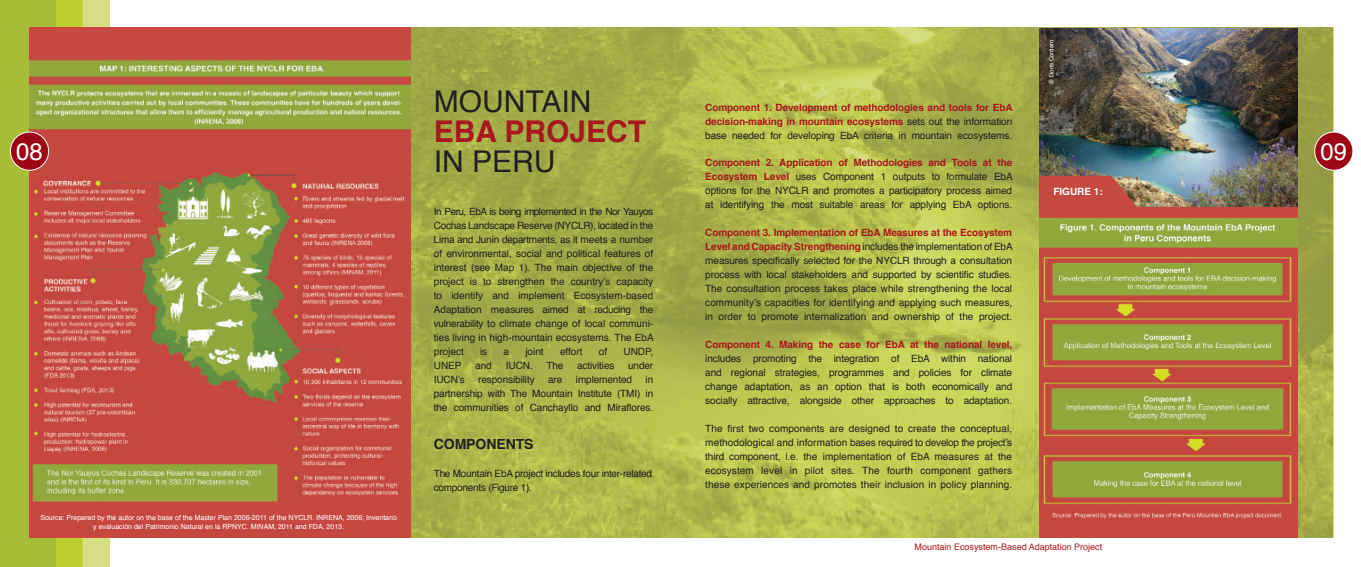
<style>
.page{position:relative;width:1361px;height:567px;background:#fff}
.page>*{position:absolute;margin:0;border:0;box-sizing:border-box;transform-origin:0 0}
.t1{font:30px "Helvetica";color:#231f20}
.t2{font:700 30px "Helvetica";color:#a8181f}
.t3{font:24px "Helvetica";color:#fff}
.t4{font:700 14px "Helvetica";letter-spacing:-.005em;color:#231f20}
.t5{font:10px/14px "Helvetica";letter-spacing:-.01em;color:#231f20;text-align:justify}
.t6{font:700 10px/14px "Helvetica";letter-spacing:-.01em;color:#a8181f;text-align:justify}
.t7{font:700 10px "Helvetica";color:#fff}
.t8{font:9px "Helvetica";color:#a8181f}
.t9{font:7px/8.4px "Helvetica";color:#fff;text-align:center}
.t10{font:6px "Helvetica";color:#fff}
.s1{font-weight:400;color:#231f20}
.s2{font-weight:700;color:#a8181f}
</style>
<div class="page">
<div style="left:55px;top:0;width:28px;height:567px;background:#bdcd31"></div>
<div style="left:0;top:0;width:55px;height:567px;background:#a7bd39"></div>
<div style="left:83px;top:0;width:27px;height:567px;background:#d6dd85"></div>
<img style="left:410px;top:28px;width:922px;height:510px">
<img style="left:30px;top:28px;width:380px;height:510px">
<div style="left:10px;top:132px;width:39px;height:38px;background:#9d0715;border-radius:50%"></div>
<div style="left:10px;top:132px;width:39px;height:39px;border:1px solid #fff;border-radius:50%"></div>
<div style="left:1314px;top:132px;width:39px;height:38px;background:#9d0715;border-radius:50%"></div>
<div style="left:1314px;top:132px;width:39px;height:39px;border:1px solid #fff;border-radius:50%"></div>
<img style="left:1039px;top:28px;width:258px;height:180px">
<img style="left:1039px;top:208px;width:258px;height:330px">
<svg style="left:1039px;top:176px;width:98px;height:32px;background:#c15244"></svg>
<p class="t10" style="left:1046px;top:85px;width:47px;rotate:-90deg">@ Doris Cordero</p>
<h1 class="t1" style="left:434px;top:78px;width:159px">MOUNTAIN</h1>
<h1 class="t2" style="left:434px;top:107px;width:214px">EBA PROJECT</h1>
<h1 class="t1" style="left:434px;top:138px;width:123px">IN PERU</h1>
<p class="t6" style="left:705px;top:100px;width:309px">Component 1. Development of methodologies and tools for EbA decision-making in mountain ecosystems <span class="s1">sets out the information base needed for developing EbA criteria in mountain ecosystems.</span></p>
<p class="t5" style="left:705px;top:156px;width:309px"><span class="s2">Component 2. Application of Methodologies and Tools at the Ecosystem Level</span> uses Component 1 outputs to formulate EbA options for the NYCLR and promotes a participatory process aimed at identifying the most suitable areas for applying EbA options.</p>
<p class="t5" style="left:705px;top:226px;width:309px"><span class="s2">Component 3. Implementation of EbA Measures at the Ecosystem Level and Capacity Strengthening</span> includes the implementation of EbA measures specifically selected for the NYCLR through a consultation process with local stakeholders and supported by scientific studies.<br>The consultation process takes place while strengthening the local community’s capacities for identifying and applying such measures, in order to promote internalization and ownership of the project.</p>
<p class="t6" style="left:705px;top:337px;width:308px">Component 4. Making the case for EbA at the national level,</p>
<p class="t5" style="left:705px;top:351px;width:308px">includes promoting the integration of EbA within national and regional strategies, programmes and policies for climate change adaptation, as an option that is both economically and socially attractive, alongside other approaches to adaptation.</p>
<p class="t5" style="left:705px;top:421px;width:308px">The first two components are designed to create the conceptual, methodological and information bases required to develop the project’s third component, i.e. the implementation of EbA measures at the ecosystem level in pilot sites. The fourth component gathers these experiences and promotes their inclusion in policy planning.</p>
<h2 class="t3" style="left:16px;top:133px;width:28px">08</h2>
<h2 class="t3" style="left:1320px;top:133px;width:28px">09</h2>
<p class="t7" style="left:1053px;top:184px;width:51px">FIGURE 1:</p>
<p class="t5" style="left:434px;top:205px;width:221px">In Peru, EbA is being implemented in the Nor Yauyos Cochas Landscape Reserve (NYCLR), located in the Lima and Junín departments, as it meets a number of environmental, social and political features of interest (see Map 1). The main objective of the project is to strengthen the country’s capacity to identify and implement Ecosystem-based Adaptation measures aimed at reducing the vulnerability to climate change of local communi&shy;ties living in high-mountain ecosystems. The EbA project</p>
<p class="t5" style="left:480px;top:345px;width:9px">is</p>
<p class="t5" style="left:503px;top:345px;width:7px">a</p>
<p class="t5" style="left:525px;top:345px;width:20px">joint</p>
<p class="t5" style="left:560px;top:345px;width:24px">effort</p>
<p class="t5" style="left:599px;top:345px;width:10px">of</p>
<p class="t5" style="left:623px;top:345px;width:31px">UNDP,</p>
<p class="t5" style="left:434px;top:359px;width:29px">UNEP</p>
<p class="t5" style="left:475px;top:359px;width:18px">and</p>
<p class="t5" style="left:506px;top:359px;width:29px">IUCN.</p>
<p class="t5" style="left:546px;top:359px;width:19px">The</p>
<p class="t5" style="left:577px;top:359px;width:39px">activities</p>
<p class="t5" style="left:628px;top:359px;width:27px">under</p>
<p class="t5" style="left:434px;top:373px;width:32px">IUCN’s</p>
<p class="t5" style="left:478px;top:373px;width:58px">responsibility</p>
<p class="t5" style="left:548px;top:373px;width:16px">are</p>
<p class="t5" style="left:576px;top:373px;width:58px">implemented</p>
<p class="t5" style="left:434px;top:373px;width:221px;text-indent:212px">in partnership with The Mountain Institute (TMI) in the communities of Canchayllo and Miraflores.</p>
<h3 class="t4" style="left:434px;top:432px;width:101px">COMPONENTS</h3>
<p class="t5" style="left:434px;top:466px;width:220px">The Mountain EbA project includes four inter-related components (Figure 1).</p>
<p class="t9" style="left:40px;top:514px;width:358px">Source: Prepared by the autor on the base of the Master Plan 2006-2011 of the NYCLR. INRENA, 2006; Inventario y evaluación del Patrimonio Natural en la RPNYC. MINAM, 2011 and FDA, 2013.</p>
<p class="t8" style="left:914px;top:539px;width:189px">Mountain Ecosystem-Based Adaptation Project</p>
</div>
